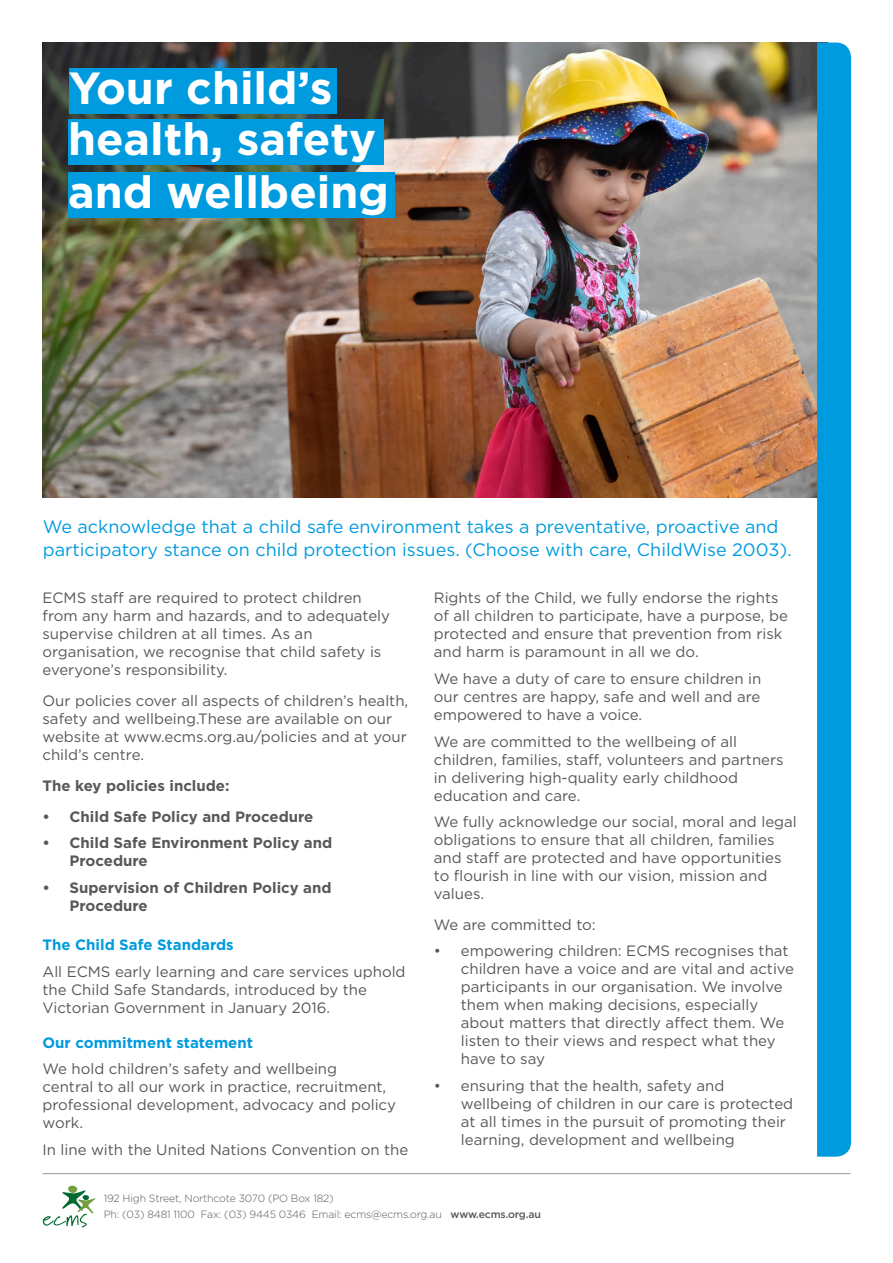
<style>
.page{position:relative;width:893px;height:1263px;background:#fff}
.page>*{position:absolute;margin:0;border:0;box-sizing:border-box;transform-origin:0 0}
.t1{font:700 45px "Gotham";color:#fff}
.Body_Copy{font:18px/22.5px "Gotham";color:#009bde}
.Body_Copy-2{font:15px/18px "Gotham";color:#57585a}
.Body_Copy-3{font:700 15px/18px "Gotham";color:#57585a}
.Body_Copy-4{font:700 15px "Gotham";color:#009bde}
.Body_Copy-5{font:300 10.5px "Gotham";letter-spacing:-.015em;color:#57585a}
.s1{font-weight:500}
</style>
<div class="page">
<img style="left:43px;top:43px;width:774px;height:454px">
<svg style="left:42px;top:1185px;width:54px;height:43px"></svg>
<hr style="left:43px;top:1173px;width:807px;height:1px;background:#939598">
<div style="left:817px;top:43px;width:34px;height:1114px;background:#009bde"></div>
<div style="left:69px;top:68px;width:268px;height:46px;background:#009bde"></div>
<div style="left:68px;top:119px;width:315px;height:46px;background:#009bde"></div>
<div style="left:68px;top:172px;width:327px;height:46px;background:#009bde"></div>
<p class="t1" style="left:69px;top:58px;width:265px">Your child’s</p>
<p class="t1" style="left:68px;top:110px;width:310px">health, safety</p>
<p class="t1" style="left:68px;top:163px;width:322px">and wellbeing</p>
<p class="Body_Copy" style="left:43px;top:515px;width:750px">We acknowledge that a child safe environment takes a preventative, proactive and participatory stance on child protection issues. (Choose with care, ChildWise 2003).</p>
<p class="Body_Copy-2" style="left:43px;top:589px;width:349px">ECMS staff are required to protect children from any harm and hazards, and to adequately supervise children at all times. As an organisation, we recognise that child safety is everyone’s responsibility.</p>
<p class="Body_Copy-2" style="left:43px;top:692px;width:367px">Our policies cover all aspects of children’s health, safety and wellbeing.These are available on our website at www.ecms.org.au/policies and at your child’s centre.</p>
<p class="Body_Copy-3" style="left:43px;top:777px;width:189px">The key policies include:</p>
<p class="Body_Copy-3" style="left:43px;top:807px;width:272px">• Child Safe Policy and Procedure</p>
<p class="Body_Copy-3" style="left:70px;top:834px;width:264px;text-indent:-27px">• Child Safe Environment Policy and<br>Procedure</p>
<p class="Body_Copy-3" style="left:70px;top:878px;width:264px;text-indent:-27px">• Supervision of Children Policy and<br>Procedure</p>
<p class="Body_Copy-4" style="left:43px;top:935px;width:193px">The Child Safe Standards</p>
<p class="Body_Copy-2" style="left:43px;top:962px;width:365px">All ECMS early learning and care services uphold the Child Safe Standards, introduced by the<br>Victorian Government in January 2016.</p>
<p class="Body_Copy-4" style="left:43px;top:1032px;width:212px">Our commitment statement</p>
<p class="Body_Copy-2" style="left:43px;top:1059px;width:355px">We hold children’s safety and wellbeing<br>central to all our work in practice, recruitment, professional development, advocacy and policy work.</p>
<p class="Body_Copy-2" style="left:43px;top:1140px;width:367px">In line with the United Nations Convention on the</p>
<p class="Body_Copy-2" style="left:434px;top:589px;width:356px">Rights of the Child, we fully endorse the rights of all children to participate, have a purpose, be protected and ensure that prevention from risk and harm is paramount in all we do.</p>
<p class="Body_Copy-2" style="left:434px;top:669px;width:329px;text-align:justify">We have a duty of care to ensure children in our centres are happy, safe and well and are empowered to have a voice.</p>
<p class="Body_Copy-2" style="left:434px;top:732px;width:351px">We are committed to the wellbeing of all children, families, staff, volunteers and partners in delivering high-quality early childhood education and care.</p>
<p class="Body_Copy-2" style="left:434px;top:812px;width:364px">We fully acknowledge our social, moral and legal obligations to ensure that all children, families and staff are protected and have opportunities to flourish in line with our vision, mission and values.</p>
<p class="Body_Copy-2" style="left:434px;top:915px;width:163px">We are committed to:</p>
<p class="Body_Copy-2" style="left:461px;top:942px;width:335px;text-indent:-27px">• empowering children: ECMS recognises that children have a voice and are vital and active participants in our organisation. We involve them when making decisions, especially about matters that directly affect them. We listen to their views and respect what they have to say</p>
<p class="Body_Copy-2" style="left:461px;top:1076px;width:334px;text-indent:-27px">• ensuring that the health, safety and wellbeing of children in our care is protected at all times in the pursuit of promoting their learning, development and wellbeing</p>
<p class="Body_Copy-5" style="left:104px;top:1192px;width:232px">192 High Street, Northcote 3070 (PO Box 182)</p>
<p class="Body_Copy-5" style="left:104px;top:1208px;width:439px">Ph: (03) 8481 1100 Fax: (03) 9445 0346 Email: ecms@ecms.org.au <span class="s1">www.ecms.org.au</span></p>
</div>
